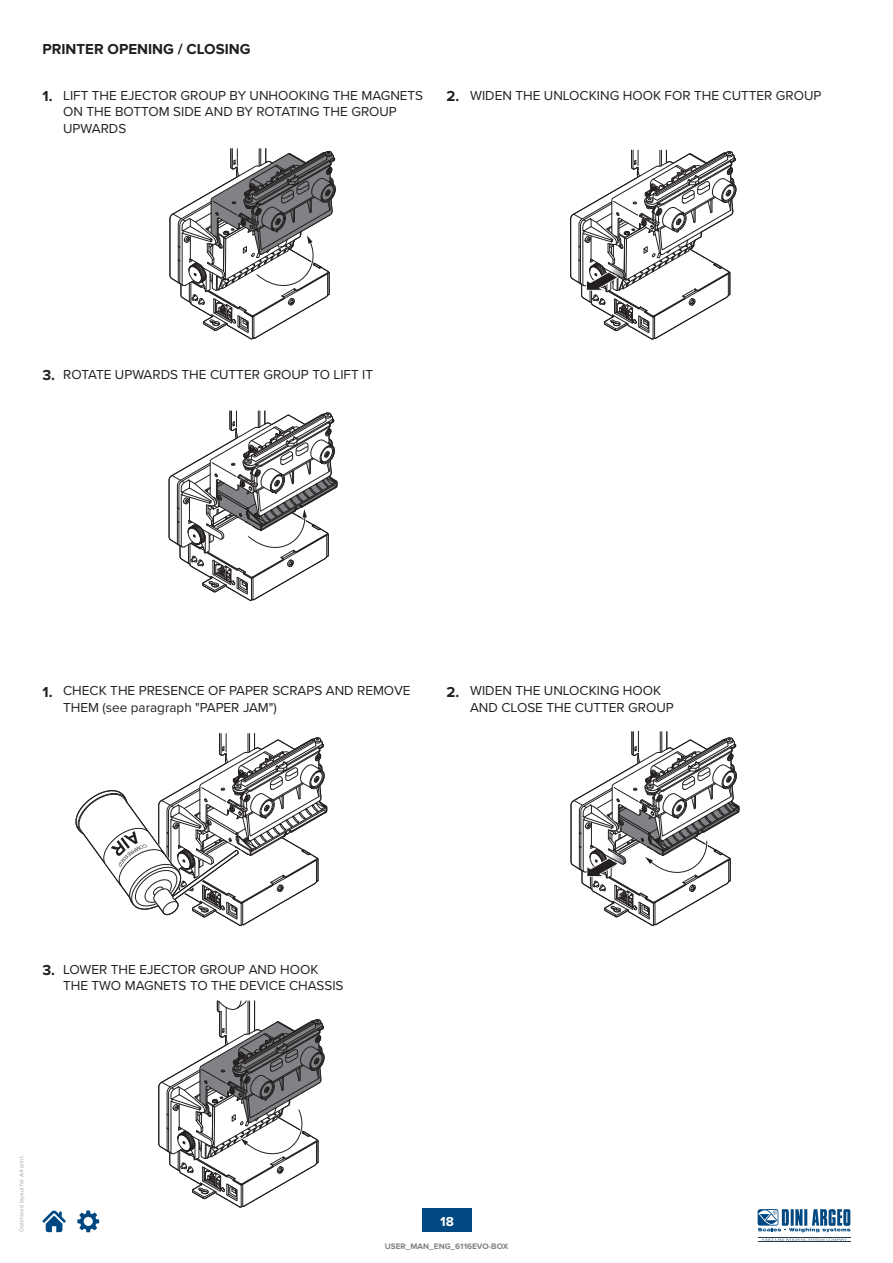
<style>
.page{position:relative;width:893px;height:1263px;background:#fff}
.page>*{position:absolute;margin:0;border:0;box-sizing:border-box;transform-origin:0 0}
.t1{font:700 15px "Proxima Nova";color:#231f20}
.t2{font:13.5px/16.2px "Proxima Nova";color:#231f20}
.t3{font:700 13.5px "Proxima Nova";color:#fff}
.t4{font:700 8.25px "Proxima Nova";color:#808285}
.t5{font:6px "Proxima Nova";color:#a8a9ad}
</style>
<div class="page">
<div style="left:422px;top:1208px;width:49px;height:24px;background:#004881"></div>
<svg style="left:43px;top:1210px;width:23px;height:22px"></svg>
<svg style="left:77px;top:1210px;width:22px;height:22px"></svg>
<svg style="left:758px;top:1209px;width:92px;height:23px"></svg>
<svg style="left:761px;top:1238px;width:86px;height:3px"></svg>
<hr style="left:758px;top:1237px;width:92px;height:1px;background:#283b46">
<hr style="left:758px;top:1242px;width:92px;height:1px;background:#283b46">
<svg style="left:169px;top:148px;width:167px;height:192px"></svg>
<svg style="left:168px;top:411px;width:170px;height:190px"></svg>
<svg style="left:570px;top:150px;width:166px;height:190px"></svg>
<svg style="left:158px;top:1001px;width:167px;height:207px"></svg>
<svg style="left:570px;top:731px;width:170px;height:195px"></svg>
<svg style="left:75px;top:733px;width:253px;height:193px"></svg>
<p class="t1" style="left:43px;top:41px;width:210px">PRINTER OPENING / CLOSING</p>
<p class="t2" style="left:63px;top:87px;width:361px">LIFT THE EJECTOR GROUP BY UNHOOKING THE MAGNETS<br>ON THE BOTTOM SIDE AND BY ROTATING THE GROUP<br>UPWARDS</p>
<p class="t1" style="left:43px;top:88px;width:12px">1.</p>
<p class="t2" style="left:470px;top:87px;width:353px">WIDEN THE UNLOCKING HOOK FOR THE CUTTER GROUP</p>
<p class="t1" style="left:446px;top:88px;width:14px">2.</p>
<p class="t1" style="left:43px;top:366px;width:14px">3.</p>
<p class="t2" style="left:63px;top:365px;width:311px">ROTATE UPWARDS THE CUTTER GROUP TO LIFT IT</p>
<p class="t1" style="left:43px;top:683px;width:12px">1.</p>
<p class="t2" style="left:63px;top:682px;width:349px">CHECK THE PRESENCE OF PAPER SCRAPS AND REMOVE<br>THEM (see paragraph "PAPER JAM")</p>
<p class="t1" style="left:446px;top:683px;width:14px">2.</p>
<p class="t2" style="left:470px;top:682px;width:193px">WIDEN THE UNLOCKING HOOK</p>
<p class="t2" style="left:470px;top:698px;width:205px">AND CLOSE THE CUTTER GROUP</p>
<p class="t1" style="left:43px;top:961px;width:14px">3.</p>
<p class="t2" style="left:63px;top:960px;width:257px">LOWER THE EJECTOR GROUP AND HOOK</p>
<p class="t2" style="left:63px;top:977px;width:282px">THE TWO MAGNETS TO THE DEVICE CHASSIS</p>
<p class="t5" style="left:17px;top:1232px;width:78px;rotate:-90deg">Optimized layout for A4 print.</p>
<p class="t3" style="left:440px;top:1213px;width:15px">18</p>
<p class="t4" style="left:385px;top:1242px;width:125px">USER_MAN_ENG_6116EVO-BOX</p>
</div>
